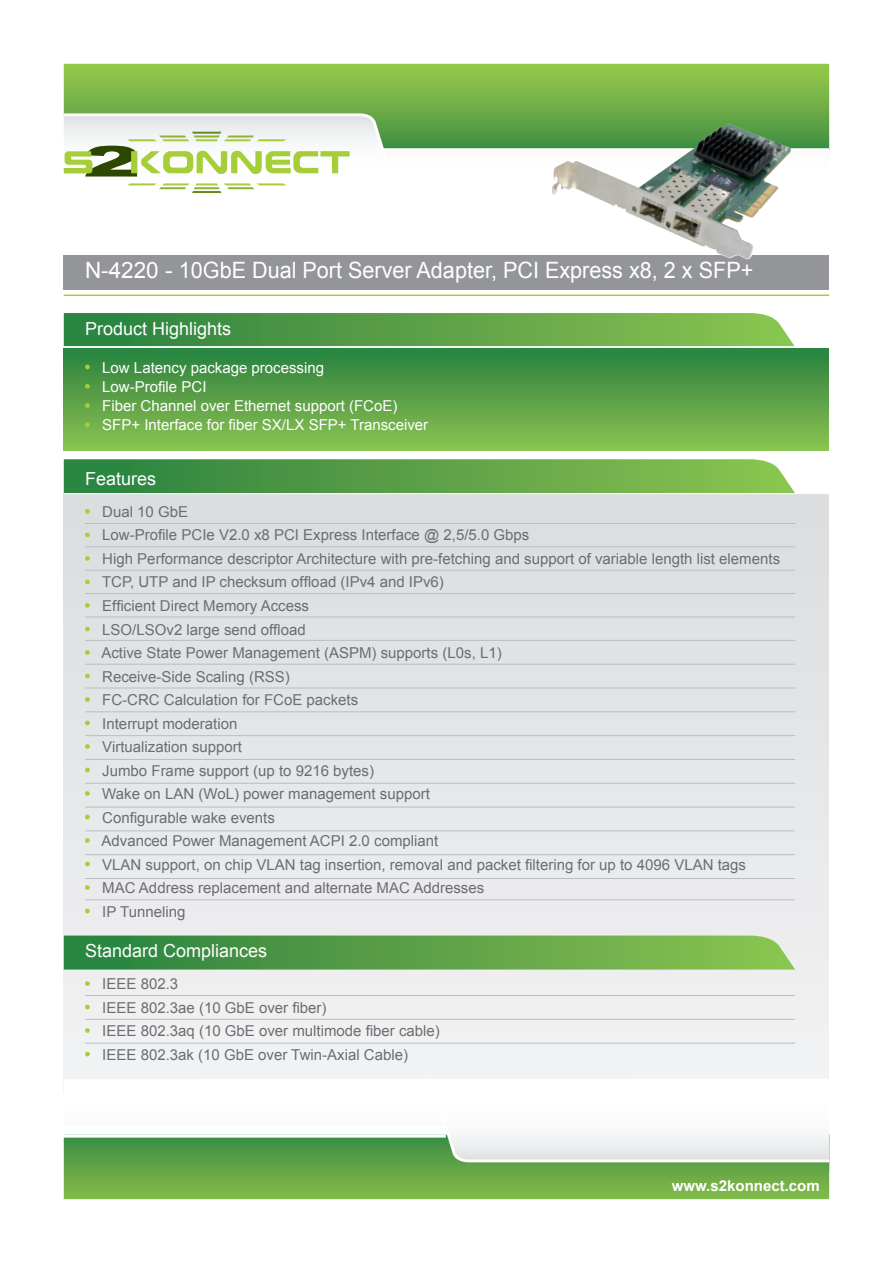
<style>
.page{position:relative;width:893px;height:1263px;background:#fff}
.page>*{position:absolute;margin:0;border:0;box-sizing:border-box;transform-origin:0 0}
.t1{font:22.5px "Arial";color:#fff}
.t2{font:18px "Arial";color:#fff}
.t3{font:15px/23.5px "Arial";color:#6c6d70}
.t4{font:15px/19.2px "Arial";color:#fff}
.t5{font:700 15px "Arial";color:#fff}
</style>
<div class="page">
<svg style="left:64px;top:1161px;width:765px;height:38px;background:#70ae47"></svg>
<svg style="left:64px;top:64px;width:765px;height:50px;background:#80ba48"></svg>
<svg style="left:400px;top:114px;width:429px;height:83px"></svg>
<hr style="left:382px;top:148px;width:447px;height:3px;background:#fff">
<svg style="left:63px;top:112px;width:337px;height:81px"></svg>
<div style="left:64px;top:493px;width:765px;height:599px;background:#e5e6e8"></div>
<svg style="left:64px;top:1079px;width:364px;height:82px"></svg>
<svg style="left:428px;top:1075px;width:402px;height:89px"></svg>
<div style="left:64px;top:255px;width:765px;height:34px;background:#939598"></div>
<hr style="left:64px;top:294px;width:765px;height:2px;background:#a6ce39">
<svg style="left:85px;top:509px;width:5px;height:5px"></svg>
<svg style="left:85px;top:532px;width:5px;height:5px"></svg>
<svg style="left:85px;top:556px;width:5px;height:5px"></svg>
<svg style="left:85px;top:579px;width:5px;height:5px"></svg>
<svg style="left:85px;top:603px;width:5px;height:5px"></svg>
<svg style="left:85px;top:626px;width:5px;height:5px"></svg>
<svg style="left:85px;top:650px;width:5px;height:5px"></svg>
<svg style="left:85px;top:673px;width:5px;height:5px"></svg>
<svg style="left:85px;top:697px;width:5px;height:5px"></svg>
<svg style="left:85px;top:720px;width:5px;height:5px"></svg>
<svg style="left:85px;top:744px;width:5px;height:5px"></svg>
<svg style="left:85px;top:768px;width:5px;height:4px"></svg>
<svg style="left:85px;top:791px;width:5px;height:5px"></svg>
<svg style="left:85px;top:815px;width:5px;height:4px"></svg>
<svg style="left:85px;top:838px;width:5px;height:5px"></svg>
<svg style="left:85px;top:862px;width:5px;height:4px"></svg>
<svg style="left:85px;top:885px;width:5px;height:5px"></svg>
<svg style="left:85px;top:909px;width:5px;height:4px"></svg>
<hr style="left:85px;top:523px;width:710px;height:1px;background:#bcbdc0">
<hr style="left:85px;top:546px;width:710px;height:1px;background:#bcbdc0">
<hr style="left:85px;top:570px;width:710px;height:1px;background:#bcbdc0">
<hr style="left:85px;top:593px;width:710px;height:1px;background:#bcbdc0">
<hr style="left:85px;top:617px;width:710px;height:1px;background:#bcbdc0">
<hr style="left:85px;top:640px;width:710px;height:1px;background:#bcbdc0">
<hr style="left:85px;top:664px;width:710px;height:1px;background:#bcbdc0">
<hr style="left:85px;top:688px;width:710px;height:1px;background:#bcbdc0">
<hr style="left:85px;top:711px;width:710px;height:1px;background:#bcbdc0">
<hr style="left:85px;top:735px;width:710px;height:1px;background:#bcbdc0">
<hr style="left:85px;top:759px;width:710px;height:1px;background:#bcbdc0">
<hr style="left:85px;top:783px;width:710px;height:1px;background:#bcbdc0">
<hr style="left:85px;top:807px;width:710px;height:1px;background:#bcbdc0">
<hr style="left:85px;top:830px;width:710px;height:1px;background:#bcbdc0">
<hr style="left:85px;top:854px;width:710px;height:1px;background:#bcbdc0">
<hr style="left:85px;top:878px;width:710px;height:1px;background:#bcbdc0">
<hr style="left:85px;top:899px;width:710px;height:1px;background:#bcbdc0">
<div style="left:64px;top:349px;width:764px;height:102px;background:linear-gradient(to bottom,#298140,#8cc350)"></div>
<svg style="left:85px;top:365px;width:5px;height:4px"></svg>
<svg style="left:85px;top:384px;width:5px;height:5px"></svg>
<svg style="left:85px;top:403px;width:5px;height:5px"></svg>
<svg style="left:85px;top:422px;width:5px;height:5px"></svg>
<svg style="left:64px;top:313px;width:731px;height:33px;background:#5da34b"></svg>
<svg style="left:64px;top:459px;width:731px;height:34px;background:#5ea34c"></svg>
<hr style="left:64px;top:493px;width:765px;height:1px;background:#fff">
<svg style="left:64px;top:935px;width:731px;height:34px;background:#5fa44d"></svg>
<svg style="left:85px;top:981px;width:5px;height:5px"></svg>
<svg style="left:85px;top:1005px;width:5px;height:4px"></svg>
<svg style="left:85px;top:1028px;width:5px;height:5px"></svg>
<svg style="left:85px;top:1052px;width:5px;height:4px"></svg>
<hr style="left:85px;top:995px;width:710px;height:1px;background:#bcbdc0">
<hr style="left:85px;top:1019px;width:710px;height:1px;background:#bcbdc0">
<hr style="left:85px;top:1043px;width:710px;height:1px;background:#bcbdc0">
<img style="left:553px;top:124px;width:175px;height:64px">
<h1 class="t1" style="left:85px;top:256px;width:670px">N-4220 - 10GbE Dual Port Server Adapter, PCI Express x8, 2 x SFP+</h1>
<p class="t2" style="left:85px;top:317px;width:148px">Product Highlights</p>
<p class="t4" style="left:102px;top:358px;width:327px">Low Latency package processing<br>Low-Profile PCI<br>Fiber Channel over Ethernet support (FCoE)<br>SFP+ Interface for fiber SX/LX SFP+ Transceiver</p>
<p class="t2" style="left:85px;top:467px;width:73px">Features</p>
<p class="t3" style="left:101px;top:500px;width:680px">Dual 10 GbE<br>Low-Profile PCIe V2.0 x8 PCI Express Interface @ 2,5/5.0 Gbps<br>High Performance descriptor Architecture with pre-fetching and support of variable length list elements TCP, UTP and IP checksum offload (IPv4 and IPv6)<br>Efficient Direct Memory Access<br>LSO/LSOv2 large send offload<br>Active State Power Management (ASPM) supports (L0s, L1)<br>Receive-Side Scaling (RSS)<br>FC-CRC Calculation for FCoE packets<br>Interrupt moderation<br>Virtualization support<br>Jumbo Frame support (up to 9216 bytes)<br>Wake on LAN (WoL) power management support<br>Configurable wake events<br>Advanced Power Management ACPI 2.0 compliant<br>VLAN support, on chip VLAN tag insertion, removal and packet filtering for up to 4096 VLAN tags MAC Address replacement and alternate MAC Addresses<br>IP Tunneling</p>
<p class="t2" style="left:85px;top:939px;width:184px">Standard Compliances</p>
<p class="t3" style="left:102px;top:972px;width:339px">IEEE 802.3<br>IEEE 802.3ae (10 GbE over fiber)<br>IEEE 802.3aq (10 GbE over multimode fiber cable)<br>IEEE 802.3ak (10 GbE over Twin-Axial Cable)</p>
<p class="t5" style="left:672px;top:1176px;width:149px">www.s2konnect.com</p>
</div>
